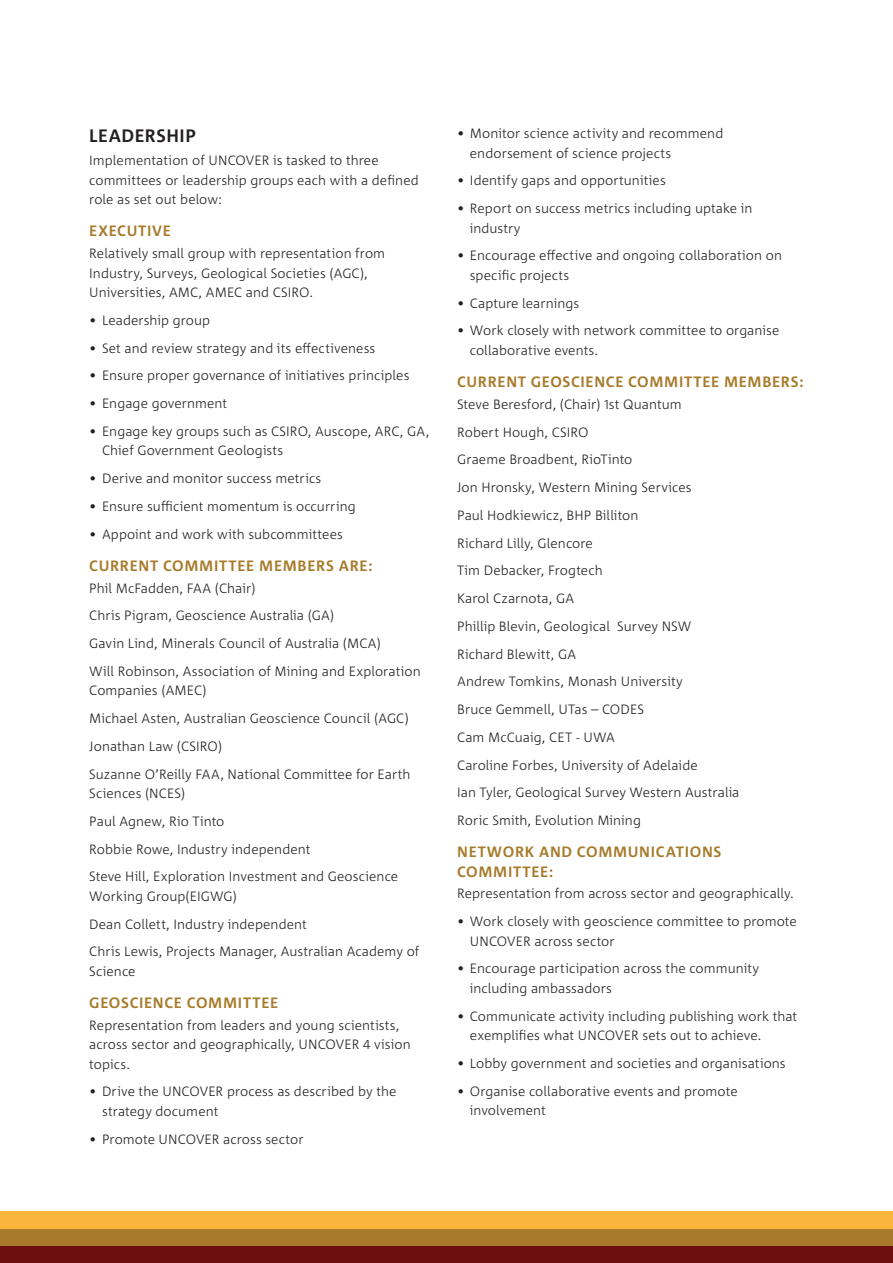
<style>
.page{position:relative;width:893px;height:1263px;background:#fff}
.page>*{position:absolute;margin:0;border:0;box-sizing:border-box;transform-origin:0 0}
.t1{font:700 18px "Corpid C1";letter-spacing:.025em;color:#231f20}
.t2{font:700 15px/19.5px "Corpid C1";letter-spacing:.045em;color:#a77b2b}
.t3{font:300 13.5px/27.8px "Corpid C1";letter-spacing:.005em;color:#231f20}
</style>
<div class="page">
<div style="left:0;top:1246px;width:893px;height:17px;background:#6c0e0e"></div>
<div style="left:0;top:1229px;width:893px;height:17px;background:#a77b2b"></div>
<div style="left:0;top:1212px;width:893px;height:17px;background:#fab63c"></div>
<h1 class="t1" style="left:89px;top:124px;width:108px">LEADERSHIP</h1>
<p class="t3" style="left:89px;top:150px;width:331px;line-height:19.5px">Implementation of UNCOVER is tasked to three committees or leadership groups each with a defined role as set out below:</p>
<p class="t2" style="left:89px;top:221px;width:30px">EXECU</p>
<p class="t2" style="left:138px;top:221px;width:24px">TIVE</p>
<p class="t3" style="left:89px;top:243px;width:297px;line-height:19.5px">Relatively small group with representation from<br>Industry, Surveys, Geological Societies (AGC),<br>Universities, AMC, AMEC and CSIRO.</p>
<p class="t3" style="left:89px;top:306px;width:122px">• Leadership group</p>
<p class="t3" style="left:89px;top:334px;width:287px">• Set and review strategy and its effectiveness</p>
<p class="t3" style="left:89px;top:361px;width:322px">• Ensure proper governance of initiatives principles</p>
<p class="t3" style="left:89px;top:389px;width:139px">• Engage government</p>
<p class="t3" style="left:102px;top:421px;width:329px;line-height:19.5px;text-indent:-13px">• Engage key groups such as CSIRO, Auscope, ARC, GA,<br>Chief Government Geologists</p>
<p class="t3" style="left:89px;top:464px;width:234px">• Derive and monitor success metrics</p>
<p class="t3" style="left:89px;top:492px;width:268px">• Ensure sufficient momentum is occurring</p>
<p class="t3" style="left:89px;top:520px;width:255px">• Appoint and work with subcommittees</p>
<p class="t2" style="left:89px;top:555px;width:21px">CURREN</p>
<p class="t2" style="left:150px;top:555px;width:224px">T COMMITTEE MEMBERS ARE:</p>
<p class="t3" style="left:89px;top:573px;width:333px">Phil McFadden, FAA (Chair)<br>Chris Pigram, Geoscience Australia (GA)<br>Gavin Lind, Minerals Council of Australia (MCA)<br>Will Robinson, Association of Mining and Exploration</p>
<p class="t3" style="left:89px;top:676px;width:323px">Companies (AMEC)<br>Michael Asten, Australian Geoscience Council (AGC)<br>Jonathan Law (CSIRO)<br>Suzanne O’Reilly FAA, National Committee for Earth</p>
<p class="t3" style="left:89px;top:779px;width:310px">Sciences (NCES)<br>Paul Agnew, Rio Tinto<br>Robbie Rowe, Industry independent<br>Steve Hill, Exploration Investment and Geoscience</p>
<p class="t3" style="left:89px;top:882px;width:331px">Working Group(EIGWG)<br>Dean Collett, Industry independent<br>Chris Lewis, Projects Manager, Australian Academy of</p>
<p class="t3" style="left:89px;top:957px;width:48px">Science</p>
<p class="t2" style="left:89px;top:993px;width:11px">GEO</p>
<p class="t2" style="left:121px;top:993px;width:33px">SCIENCE</p>
<p class="t2" style="left:187px;top:993px;width:83px">COMMITTEE</p>
<p class="t3" style="left:89px;top:1015px;width:323px;line-height:19.5px">Representation from leaders and young scientists, across sector and geographically, UNCOVER 4 vision topics.</p>
<p class="t3" style="left:102px;top:1081px;width:296px;line-height:19.5px;text-indent:-13px">• Drive the UNCOVER process as described by the strategy document</p>
<p class="t3" style="left:89px;top:1125px;width:216px">• Promote UNCOVER across sector</p>
<p class="t3" style="left:470px;top:123px;width:255px;line-height:19.5px;text-indent:-13px">• Monitor science activity and recommend endorsement of science projects</p>
<p class="t3" style="left:457px;top:166px;width:210px">• Identify gaps and opportunities</p>
<p class="t3" style="left:470px;top:198px;width:284px;line-height:19.5px;text-indent:-13px">• Report on success metrics including uptake in industry</p>
<p class="t3" style="left:470px;top:245px;width:314px;line-height:19.5px;text-indent:-13px">• Encourage effective and ongoing collaboration on specific projects</p>
<p class="t3" style="left:457px;top:289px;width:124px">• Capture learnings</p>
<p class="t3" style="left:470px;top:320px;width:311px;line-height:19.5px;text-indent:-13px">• Work closely with network committee to organise collaborative events.</p>
<p class="t2" style="left:457px;top:372px;width:21px">CURREN</p>
<p class="t2" style="left:518px;top:372px;width:287px">T GEOSCI ENCE COMMITTEE MEMBERS:</p>
<p class="t3" style="left:457px;top:390px;width:284px">Steve Beresford, (Chair) 1st Quantum<br>Robert Hough, CSIRO<br>Graeme Broadbent, RioTinto<br>Jon Hronsky, Western Mining Services<br>Paul Hodkiewicz, BHP Billiton<br>Richard Lilly, Glencore<br>Tim Debacker, Frogtech<br>Karol Czarnota, GA<br>Phillip Blevin, Geological Survey NSW<br>Richard Blewitt, GA<br>Andrew Tomkins, Monash University<br>Bruce Gemmell, UTas – CODES<br>Cam McCuaig, CET - UWA<br>Caroline Forbes, University of Adelaide<br>Ian Tyler, Geological Survey Western Australia<br>Roric Smith, Evolution Mining</p>
<p class="t2" style="left:457px;top:842px;width:57px">NETWORK</p>
<p class="t2" style="left:457px;top:842px;width:266px;text-indent:82px">AN D COMMUN ICATIONS<br>COMMITTEE:</p>
<p class="t3" style="left:457px;top:879px;width:338px">Representation from across sector and geographically.</p>
<p class="t3" style="left:470px;top:911px;width:328px;line-height:19.5px;text-indent:-13px">• Work closely with geoscience committee to promote<br>UNCOVER across sector</p>
<p class="t3" style="left:470px;top:958px;width:291px;line-height:19.5px;text-indent:-13px">• Encourage participation across the community including ambassadors</p>
<p class="t3" style="left:470px;top:1006px;width:329px;line-height:19.5px;text-indent:-13px">• Communicate activity including publishing work that exemplifies what UNCOVER sets out to achieve.</p>
<p class="t3" style="left:457px;top:1049px;width:330px">• Lobby government and societies and organisations</p>
<p class="t3" style="left:470px;top:1081px;width:269px;line-height:19.5px;text-indent:-13px">• Organise collaborative events and promote involvement</p>
</div>
